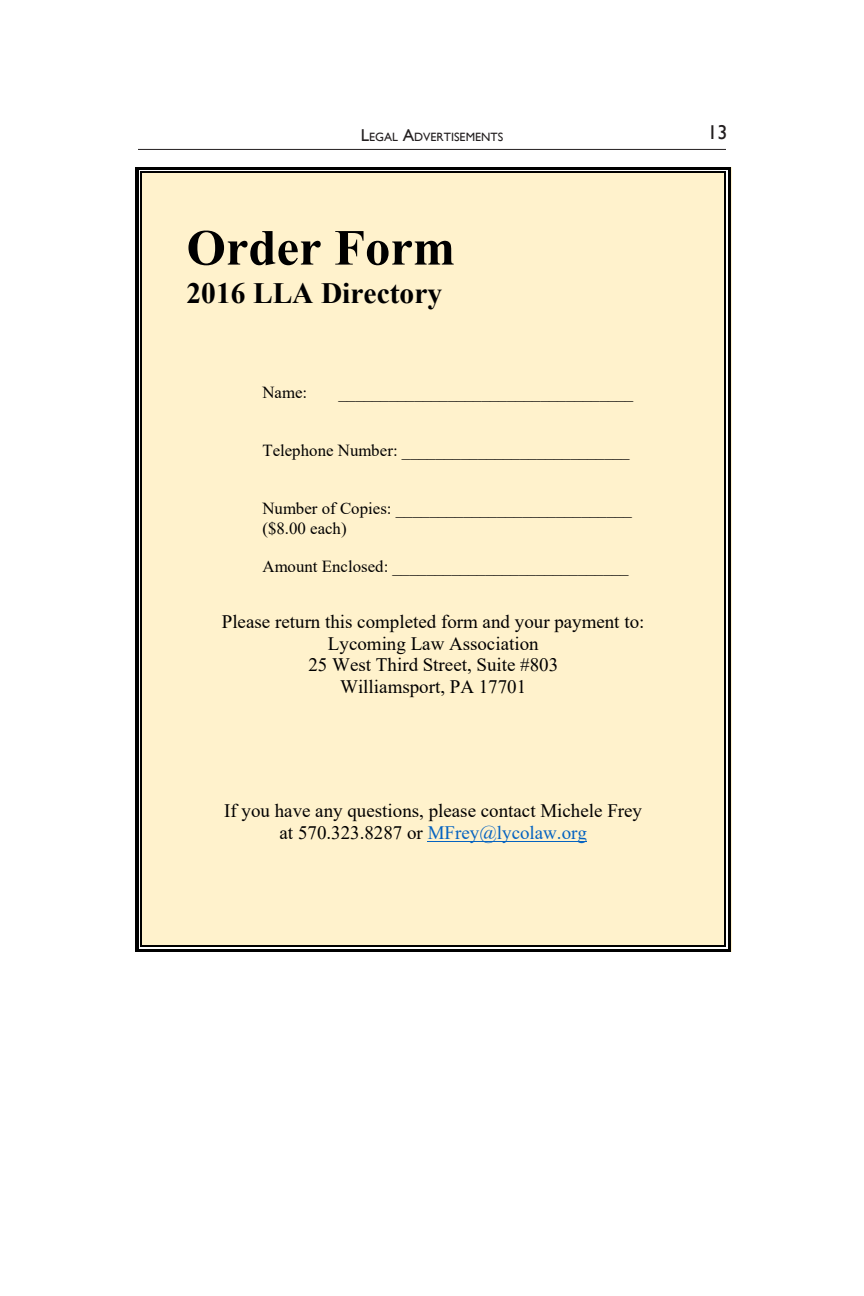
<style>
.page{position:relative;width:864px;height:1296px;background:#fff}
.page>*{position:absolute;margin:0;border:0;box-sizing:border-box;transform-origin:0 0}
.t1{font:700 50.6px "Times New Roman";color:#000}
.t2{font:700 29.4px "Times New Roman";color:#000}
.t3{font:20px "Gill Sans";color:#231f20}
.t4{font:19px/21.8px "Times New Roman";color:#000;text-align:center}
.t5{font:16.8px/19.4px "Times New Roman";color:#000}
.t6{font:12px "Gill Sans";color:#231f20}
.s1{font-size:17.2px}
.s2{color:#0563c1}
</style>
<div class="page">
<hr style="left:138px;top:149px;width:588px;height:1px;background:#231f20">
<div style="left:135px;top:168px;width:597px;height:784px;background:#fff2cc"></div>
<hr style="left:428px;top:841px;width:159px;height:1px;background:#0563c1">
<svg style="left:136px;top:168px;width:6px;height:5px"></svg>
<hr style="left:142px;top:168px;width:583px;height:2px;background:#000">
<hr style="left:142px;top:170px;width:583px;height:2px;background:#fff">
<hr style="left:142px;top:172px;width:583px;height:1px;background:#000">
<svg style="left:725px;top:168px;width:6px;height:5px"></svg>
<hr style="left:136px;top:173px;width:3px;height:772px;background:#000">
<hr style="left:139px;top:173px;width:2px;height:772px;background:#fff">
<hr style="left:141px;top:173px;width:1px;height:772px;background:#000">
<hr style="left:728px;top:173px;width:3px;height:772px;background:#000">
<hr style="left:726px;top:173px;width:2px;height:772px;background:#fff">
<hr style="left:725px;top:173px;width:1px;height:772px;background:#000">
<svg style="left:136px;top:945px;width:6px;height:7px"></svg>
<hr style="left:142px;top:949px;width:583px;height:3px;background:#000">
<hr style="left:142px;top:947px;width:583px;height:2px;background:#fff">
<hr style="left:142px;top:945px;width:583px;height:2px;background:#000">
<svg style="left:725px;top:945px;width:6px;height:7px"></svg>
<p class="t6" style="left:361px;top:130px;width:144px"><span class="s1">L</span>EGAL <span class="s1">A</span>DVERTISEMENTS</p>
<p class="t3" style="left:707px;top:121px;width:21px">13</p>
<p class="t1" style="left:186px;top:211px;width:270px">Order Form</p>
<p class="t2" style="left:186px;top:272px;width:257px">2016 LLA Directory</p>
<p class="t5" style="left:262px;top:382px;width:46px">Name:</p>
<p class="t5" style="left:338px;top:382px;width:297px">___________________________________</p>
<p class="t5" style="left:262px;top:440px;width:369px">Telephone Number: ___________________________</p>
<p class="t5" style="left:262px;top:498px;width:371px">Number of Copies: ____________________________ ($8.00 each)</p>
<p class="t5" style="left:262px;top:557px;width:368px">Amount Enclosed: ____________________________</p>
<p class="t4" style="left:222px;top:610px;width:424px">Please return this completed form and your payment to:<br>Lycoming Law Association<br>25 West Third Street, Suite #803<br>Williamsport, PA 17701</p>
<p class="t4" style="left:224px;top:799px;width:419px">If you have any questions, please contact Michele Frey at 570.323.8287 or <span class="s2">MFrey@lycolaw.org</span></p>
</div>
